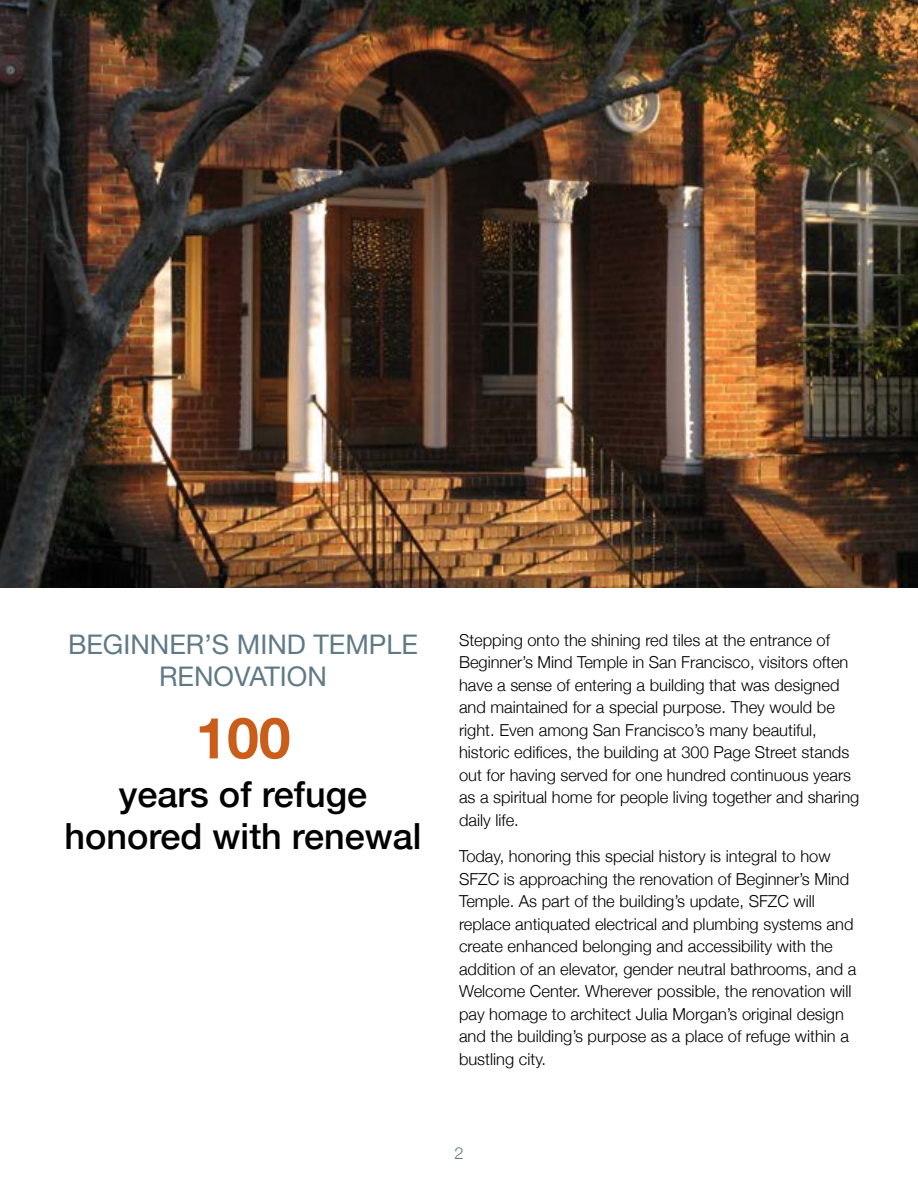
<style>
.page{position:relative;width:918px;height:1188px;background:#fff}
.page>*{position:absolute;margin:0;border:0;box-sizing:border-box;transform-origin:0 0}
.t1{font:700 57px "Helvetica Neue";color:#ca5d1a}
.t2{font:500 36px/42px "Helvetica Neue";color:#000;text-align:center}
.t3{font:27px/32.4px "Helvetica Neue";color:#5f7987;text-align:center}
.t4{font:300 16.5px/22.5px "Helvetica Neue";color:#000}
.t5{font:300 16.5px "Helvetica Neue";color:#5f7987}
</style>
<div class="page">
<img style="left:0;top:0;width:918px;height:587px">
<h3 class="t3" style="left:68px;top:630px;width:352px">BEGINNER’S MIND TEMPLE<br>RENOVATION</h3>
<h1 class="t1" style="left:195px;top:693px;width:97px">100</h1>
<h2 class="t2" style="left:65px;top:770px;width:358px">years of refuge honored with renewal</h2>
<p class="t4" style="left:459px;top:628px;width:402px">Stepping onto the shining red tiles at the entrance of Beginner’s Mind Temple in San Francisco, visitors often have a sense of entering a building that was designed and maintained for a special purpose. They would be right. Even among San Francisco’s many beautiful, historic edifices, the building at 300 Page Street stands out for having served for one hundred continuous years as a spiritual home for people living together and sharing daily life.</p>
<p class="t4" style="left:459px;top:844px;width:399px">Today, honoring this special history is integral to how SFZC is approaching the renovation of Beginner’s Mind Temple. As part of the building’s update, SFZC will replace antiquated electrical and plumbing systems and create enhanced belonging and accessibility with the addition of an elevator, gender neutral bathrooms, and a Welcome Center. Wherever possible, the renovation will pay homage to architect Julia Morgan’s original design and the building’s purpose as a place of refuge within a bustling city.</p>
<p class="t5" style="left:454px;top:1140px;width:11px">2</p>
</div>
